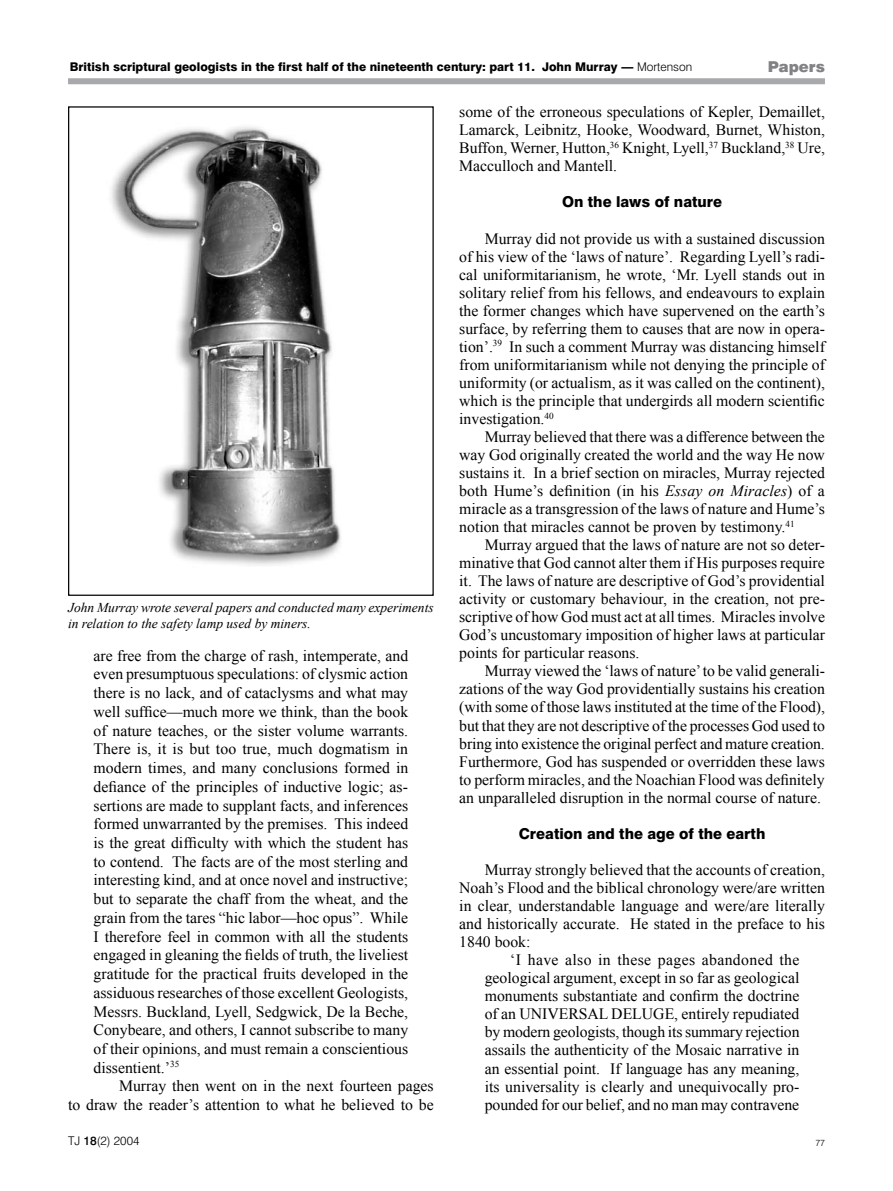
<style>
.page{position:relative;width:893px;height:1191px;background:#fff}
.page>*{position:absolute;margin:0;border:0;box-sizing:border-box;transform-origin:0 0}
.t1{font:15.75px/18px "Times New Roman";color:#000;text-align:justify}
.t2{font:15.75px "Times New Roman";letter-spacing:.025em;color:#000}
.t3{font:800 15px "Swiss 721 BT";color:#000}
.t4{font:900 15px "Swiss 721 BT";color:#808284}
.t5{font:italic 13.5px/16.2px "Times New Roman";color:#000}
.t6{font:800 12px "Swiss 721 BT";color:#000}
.t7{font:300 12px "Swiss 721 BT";color:#000}
.t8{font:300 9px "Swiss 721 BT";color:#000}
.s1{font-weight:300}
.s2{font-style:italic}
.s3{font-weight:500}
</style>
<div class="page">
<div style="left:68px;top:78px;width:757px;height:6px;background:#a7a9ac"></div>
<img style="left:111px;top:127px;width:230px;height:439px">
<p class="t6" style="left:70px;top:59px;width:624px">British scriptural geologists in the first half of the nineteenth century: part 11. John Murray — <span class="s1">Mortenson</span></p>
<p class="t4" style="left:768px;top:58px;width:59px">Papers</p>
<p class="t5" style="left:68px;top:598px;width:367px">John Murray wrote several papers and conducted many experiments in relation to the safety lamp used by miners.</p>
<p class="t1" style="left:94px;top:646px;width:316px;line-height:18.8px">are free from the charge of rash, intemperate, and even presumptuous speculations: of clysmic action there is no lack, and of cataclysms and what may well suffice—much more we think, than the book of nature teaches, or the sister volume warrants.<br>There is, it is but too true, much dogmatism in modern times, and many conclusions formed in defiance of the principles of inductive logic; as&shy;sertions are made to supplant facts, and inferences formed unwarranted by the premises. This indeed is the great difficulty with which the student has to contend. The facts are of the most sterling and interesting kind, and at once novel and instructive; but to separate the chaff from the wheat, and the grain from the tares “hic labor—hoc opus”. While I therefore feel in common with all the students engaged in gleaning the fields of truth, the liveliest gratitude for the practical fruits developed in the assiduous researches of those excellent Geologists, Messrs. Buckland, Lyell, Sedgwick, De la Beche, Conybeare, and others, I cannot subscribe to many of their opinions, and must remain a conscientious dissentient.’<sup>35</sup></p>
<p class="t1" style="left:68px;top:1076px;width:367px;line-height:18.8px;text-align:right">Murray then went on in the next fourteen pages<br>to draw the reader’s attention to what he believed to be</p>
<p class="t1" style="left:459px;top:103px;width:367px">some of the erroneous speculations of Kepler, Demaillet, Lamarck, Leibnitz, Hooke, Woodward, Burnet, Whiston, Buffon, Werner, Hutton,<sup>36</sup> Knight, Lyell,<sup>37</sup> Buckland,<sup>38</sup> Ure, Macculloch and Mantell.</p>
<p class="t3" style="left:562px;top:193px;width:162px">On the laws of nature</p>
<p class="t1" style="left:459px;top:229px;width:367px;text-indent:26px">Murray did not provide us with a sustained discussion of his view of the ‘laws of nature’. Regarding Lyell’s radi&shy;cal uniformitarianism, he wrote, ‘Mr. Lyell stands out in solitary relief from his fellows, and endeavours to explain the former changes which have supervened on the earth’s surface, by referring them to causes that are now in opera&shy;tion’.<sup>39</sup> In such a comment Murray was distancing himself from uniformitarianism while not denying the principle of uniformity (or actualism, as it was called on the continent), which is the principle that undergirds all modern scientific investigation.<sup>40</sup></p>
<p class="t1" style="left:459px;top:427px;width:367px;text-indent:26px">Murray believed that there was a difference between the way God originally created the world and the way He now sustains it. In a brief section on miracles, Murray rejected both Hume’s definition (in his <span class="s2">Essay on Miracles</span>) of a miracle as a transgression of the laws of nature and Hume’s notion that miracles cannot be proven by testimony.<sup>41</sup></p>
<p class="t1" style="left:459px;top:535px;width:367px;text-indent:26px">Murray argued that the laws of nature are not so deter&shy;minative that God cannot alter them if His purposes require it. The laws of nature are descriptive of God’s providential activity or customary behaviour, in the creation, not pre&shy;scriptive of how God must act at all times. Miracles involve God’s uncustomary imposition of higher laws at particular points for particular reasons.</p>
<p class="t1" style="left:459px;top:662px;width:367px;text-indent:26px">Murray viewed the ‘laws of nature’ to be valid generali&shy;zations of the way God providentially sustains his creation (with some of those laws instituted at the time of the Flood), but that they are not descriptive of the processes God used to bring into existence the original perfect and mature creation.<br>Furthermore, God has suspended or overridden these laws to perform miracles, and the Noachian Flood was definitely an unparalleled disruption in the normal course of nature.</p>
<p class="t3" style="left:519px;top:824px;width:248px">Creation and the age of the earth</p>
<p class="t1" style="left:485px;top:860px;width:342px">Murray strongly believed that the accounts of creation,</p>
<p class="t1" style="left:459px;top:878px;width:367px">Noah’s Flood and the biblical chronology were/are written</p>
<p class="t1" style="left:459px;top:896px;width:367px">in clear, understandable language and were/are literally</p>
<p class="t1" style="left:459px;top:914px;width:367px">and historically accurate. He stated in the preface to his</p>
<p class="t1" style="left:459px;top:932px;width:73px">1840 book:</p>
<p class="t2" style="left:510px;top:949px;width:291px">‘I have also in these pages abandoned the</p>
<p class="t1" style="left:485px;top:968px;width:316px">geological argument, except in so far as geological</p>
<p class="t1" style="left:485px;top:986px;width:316px">monuments substantiate and confirm the doctrine</p>
<p class="t1" style="left:485px;top:1004px;width:316px">of an UNIVERSAL DELUGE, entirely repudiated</p>
<p class="t1" style="left:485px;top:1022px;width:316px">by modern geologists, though its summary rejection</p>
<p class="t1" style="left:485px;top:1040px;width:316px">assails the authenticity of the Mosaic narrative in</p>
<p class="t1" style="left:485px;top:1059px;width:316px">an essential point. If language has any meaning,</p>
<p class="t1" style="left:485px;top:1077px;width:316px">its universality is clearly and unequivocally pro-</p>
<p class="t1" style="left:485px;top:1095px;width:316px">pounded for our belief, and no man may contravene</p>
<p class="t7" style="left:68px;top:1133px;width:73px">TJ <span class="s3">18</span>(2) 2004</p>
<p class="t8" style="left:815px;top:1137px;width:11px">77</p>
</div>
